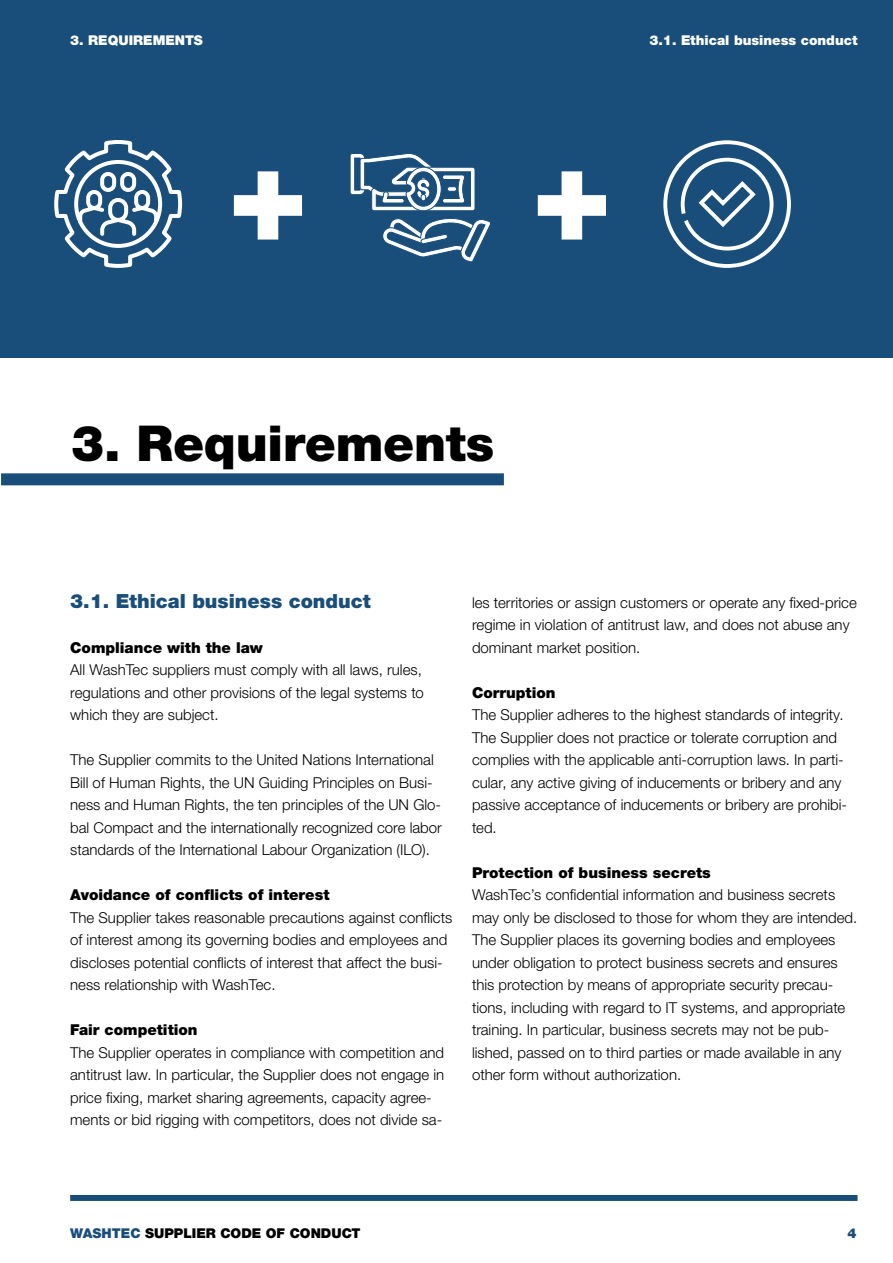
<style>
.page{position:relative;width:893px;height:1263px;background:#fff}
.page>*{position:absolute;margin:0;border:0;box-sizing:border-box;transform-origin:0 0}
.t1{font:900 135px "Helvetica Neue LTW1 G";color:#fff}
.t2{font:900 49.5px "Helvetica Neue LTW1 G";letter-spacing:-.005em;color:#000}
.t3{font:900 19.5px "Helvetica Neue LTW1 G";color:#194e7b}
.t4{font:300 15px/22.5px "Helvetica Neue LTW1 G";color:#000}
.t5{font:900 15px "Helvetica Neue LTW1 G";color:#000}
.t6{font:900 13.5px "Helvetica Neue LTW1 G";color:#fff}
.t7{font:900 13.5px "Helvetica Neue LTW1 G";color:#000}
.t8{font:900 13.5px "Helvetica Neue LTW1 G";color:#194e7b}
.s1{color:#194e7b}
</style>
<div class="page">
<div style="left:0;top:0;width:893px;height:357px;background:#194e7b"></div>
<svg style="left:54px;top:140px;width:129px;height:128px"></svg>
<svg style="left:350px;top:153px;width:140px;height:109px"></svg>
<svg style="left:663px;top:140px;width:128px;height:128px"></svg>
<div style="left:1px;top:473px;width:503px;height:12px;background:#194e7b"></div>
<div style="left:70px;top:1195px;width:787px;height:6px;background:#194e7b"></div>
<p class="t6" style="left:70px;top:32px;width:134px">3. REQUIREMENTS</p>
<p class="t6" style="left:649px;top:32px;width:210px">3.1. Ethical business conduct</p>
<h1 class="t1" style="left:227px;top:110px;width:82px">+</h1>
<h1 class="t1" style="left:531px;top:110px;width:82px">+</h1>
<h2 class="t2" style="left:71px;top:413px;width:425px">3. Requirements</h2>
<h3 class="t3" style="left:70px;top:589px;width:302px">3.1. Ethical business conduct</h3>
<p class="t5" style="left:70px;top:638px;width:194px">Compliance with the law</p>
<p class="t4" style="left:70px;top:658px;width:355px">All WashTec suppliers must comply with all laws, rules, regulations and other provisions of the legal systems to which they are subject.</p>
<p class="t4" style="left:70px;top:748px;width:373px">The Supplier commits to the United Nations International Bill of Human Rights, the UN Guiding Principles on Busi&shy;ness and Human Rights, the ten principles of the UN Glo&shy;bal Compact and the internationally recognized core labor standards of the International Labour Organization (ILO).</p>
<p class="t5" style="left:70px;top:886px;width:261px">Avoidance of conflicts of interest</p>
<p class="t4" style="left:70px;top:906px;width:384px">The Supplier takes reasonable precautions against conflicts of interest among its governing bodies and employees and discloses potential conflicts of interest that affect the busi&shy;ness relationship with WashTec.</p>
<p class="t5" style="left:70px;top:1021px;width:129px">Fair competition</p>
<p class="t4" style="left:70px;top:1041px;width:376px">The Supplier operates in compliance with competition and antitrust law. In particular, the Supplier does not engage in price fixing, market sharing agreements, capacity agree&shy;ments or bid rigging with competitors, does not divide sa-</p>
<p class="t4" style="left:472px;top:591px;width:386px">les territories or assign customers or operate any fixed-price regime in violation of antitrust law, and does not abuse any dominant market position.</p>
<p class="t5" style="left:472px;top:683px;width:85px">Corruption</p>
<p class="t4" style="left:472px;top:703px;width:377px">The Supplier adheres to the highest standards of integrity.<br>The Supplier does not practice or tolerate corruption and complies with the applicable anti-corruption laws. In parti&shy;cular, any active giving of inducements or bribery and any passive acceptance of inducements or bribery are prohibi&shy;ted.</p>
<p class="t5" style="left:472px;top:863px;width:240px">Protection of business secrets</p>
<p class="t4" style="left:472px;top:883px;width:387px">WashTec’s confidential information and business secrets may only be disclosed to those for whom they are intended.<br>The Supplier places its governing bodies and employees under obligation to protect business secrets and ensures this protection by means of appropriate security precau&shy;tions, including with regard to IT systems, and appropriate training. In particular, business secrets may not be pub&shy;lished, passed on to third parties or made available in any other form without authorization.</p>
<p class="t7" style="left:70px;top:1225px;width:292px"><span class="s1">WASHTEC</span> SUPPLIER CODE OF CONDUCT</p>
<p class="t8" style="left:847px;top:1225px;width:11px">4</p>
</div>
